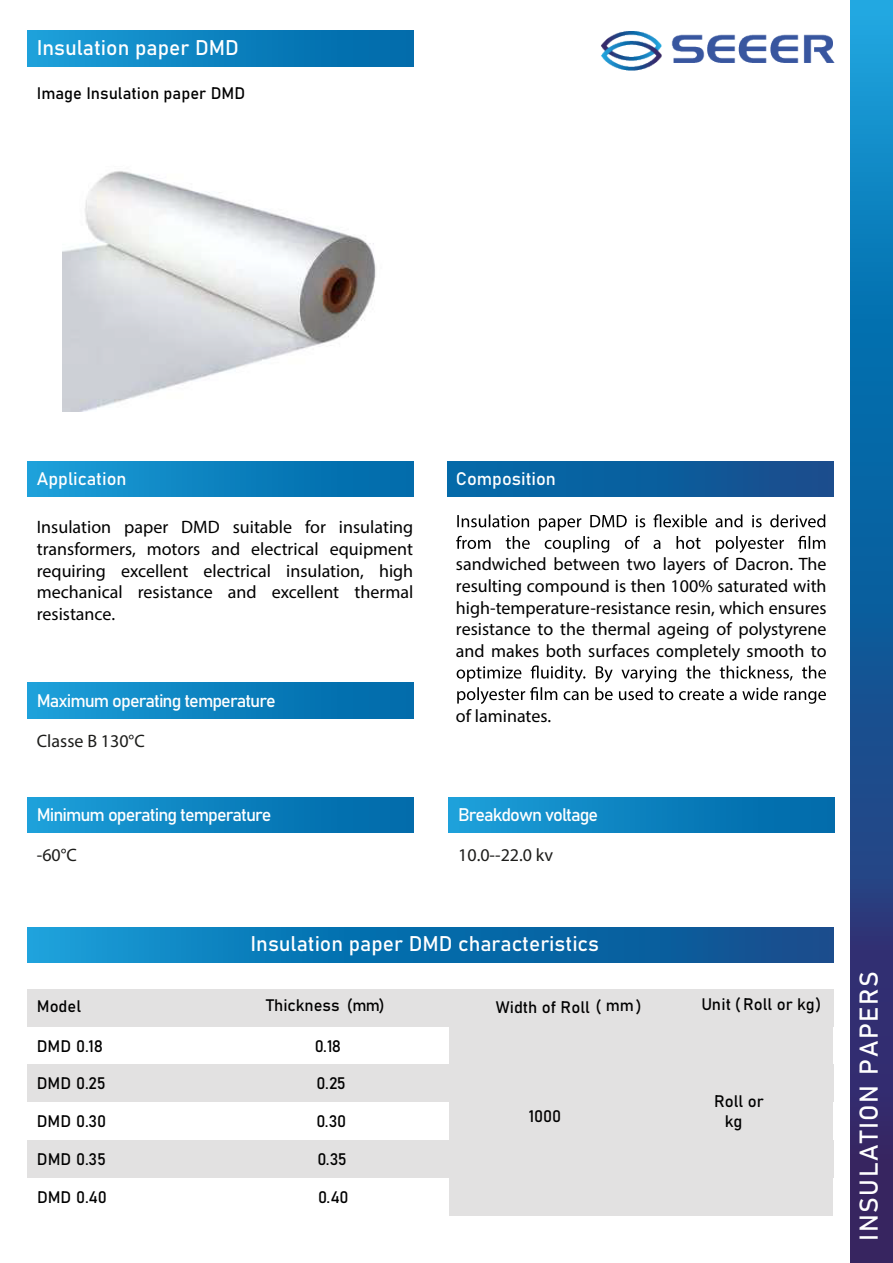
<style>
.page{position:relative;width:893px;height:1263px;background:#fff}
.page>*{position:absolute;margin:0;border:0;box-sizing:border-box;transform-origin:0 0}
.t1{font:25.5px "Bahnschrift";letter-spacing:.06em;color:#fff}
.t2{font:21px "Bahnschrift";color:#fff}
.t3{font:18px/21.6px "Myriad Pro";color:#000;text-align:justify}
.t4{font:18px "Bahnschrift";letter-spacing:-.05em;color:#fff}
.t5{font:18px "Myriad Pro";color:#1d1d1b}
.t6{font:18px "Bahnschrift";color:#fff}
.t7{font:16.5px/19.8px "Bahnschrift";color:#010101}
</style>
<div class="page">
<img style="left:63px;top:171px;width:313px;height:241px">
<div style="left:27px;top:989px;width:807px;height:37px;background:#e2e1e1"></div>
<div style="left:27px;top:1064px;width:807px;height:38px;background:#e2e1e1"></div>
<div style="left:27px;top:1140px;width:807px;height:38px;background:#e2e1e1"></div>
<div style="left:641px;top:1023px;width:192px;height:192px;background:#e2e1e1"></div>
<div style="left:449px;top:1018px;width:193px;height:197px;background:#e2e1e1"></div>
<svg style="left:850px;top:1px;width:43px;height:1262px;background:#1a5998"></svg>
<div style="left:27px;top:31px;width:386px;height:36px;background:linear-gradient(to right,#1c9fd9,#0067a7)"></div>
<div style="left:27px;top:461px;width:386px;height:36px;background:linear-gradient(to right,#1c9fd9,#0067a7)"></div>
<div style="left:448px;top:461px;width:386px;height:36px;background:linear-gradient(to right,#006dab,#194d8d)"></div>
<svg style="left:28px;top:927px;width:805px;height:36px;background:#0c70ae"></svg>
<img style="left:601px;top:31px;width:234px;height:39px">
<div style="left:27px;top:683px;width:386px;height:35px;background:linear-gradient(to right,#1c9fd9,#0067a7)"></div>
<div style="left:27px;top:797px;width:386px;height:36px;background:linear-gradient(to right,#1c9fd9,#0067a7)"></div>
<div style="left:449px;top:797px;width:385px;height:36px;background:linear-gradient(to right,#1c9fd9,#0067a7)"></div>
<svg style="left:456px;top:514px;width:369px;height:39px"></svg>
<svg style="left:457px;top:665px;width:369px;height:39px"></svg>
<p class="t2" style="left:37px;top:31px;width:204px">Insulation paper DMD</p>
<p class="t7" style="left:37px;top:82px;width:210px">Image Insulation paper DMD</p>
<p class="t6" style="left:37px;top:465px;width:91px">Application</p>
<p class="t6" style="left:456px;top:465px;width:102px">Composition</p>
<p class="t3" style="left:37px;top:516px;width:378px">Insulation paper DMD suitable for insulating transformers, motors and electrical equipment requiring excellent electrical insulation, high mechanical resistance and excellent thermal resistance.</p>
<p class="t4" style="left:37px;top:687px;width:240px">Maximum operating temperature</p>
<p class="t5" style="left:37px;top:730px;width:109px">Classe B 130°C</p>
<p class="t4" style="left:37px;top:801px;width:236px">Minimum operating temperature</p>
<p class="t5" style="left:37px;top:844px;width:42px">-60°C</p>
<p class="t3" style="left:456px;top:553px;width:372px">sandwiched between two layers of Dacron. The resulting compound is then 100% saturated with high-temperature-resistance resin, which ensures resistance to the thermal ageing of polystyrene and makes both surfaces completely smooth to</p>
<p class="t3" style="left:456px;top:704px;width:97px">of laminates.</p>
<p class="t4" style="left:458px;top:801px;width:142px">Breakdown voltage</p>
<p class="t5" style="left:458px;top:844px;width:97px">10.0--22.0 kv</p>
<p class="t2" style="left:250px;top:928px;width:350px">Insulation paper DMD characteristics</p>
<p class="t7" style="left:37px;top:996px;width:46px">Model</p>
<p class="t7" style="left:266px;top:994px;width:120px">Thickness (mm)</p>
<p class="t7" style="left:496px;top:996px;width:147px">Width of Roll ( mm)</p>
<p class="t7" style="left:701px;top:993px;width:121px">Unit (Roll or kg)</p>
<p class="t7" style="left:37px;top:1035px;width:68px">DMD 0.18</p>
<p class="t7" style="left:315px;top:1035px;width:28px">0.18</p>
<p class="t7" style="left:37px;top:1072px;width:71px">DMD 0.25</p>
<p class="t7" style="left:317px;top:1072px;width:31px">0.25</p>
<p class="t7" style="left:37px;top:1110px;width:71px">DMD 0.30</p>
<p class="t7" style="left:316px;top:1110px;width:31px">0.30</p>
<p class="t7" style="left:37px;top:1148px;width:71px">DMD 0.35</p>
<p class="t7" style="left:317px;top:1148px;width:31px">0.35</p>
<p class="t7" style="left:37px;top:1186px;width:72px">DMD 0.40</p>
<p class="t7" style="left:318px;top:1186px;width:32px">0.40</p>
<p class="t7" style="left:529px;top:1105px;width:34px">1000</p>
<p class="t7" style="left:725px;top:1091px;width:41px;text-indent:-11px">Roll or kg</p>
<h1 class="t1" style="left:849px;top:1241px;width:271px;rotate:-90deg">INSULATION PAPERS</h1>
</div>
